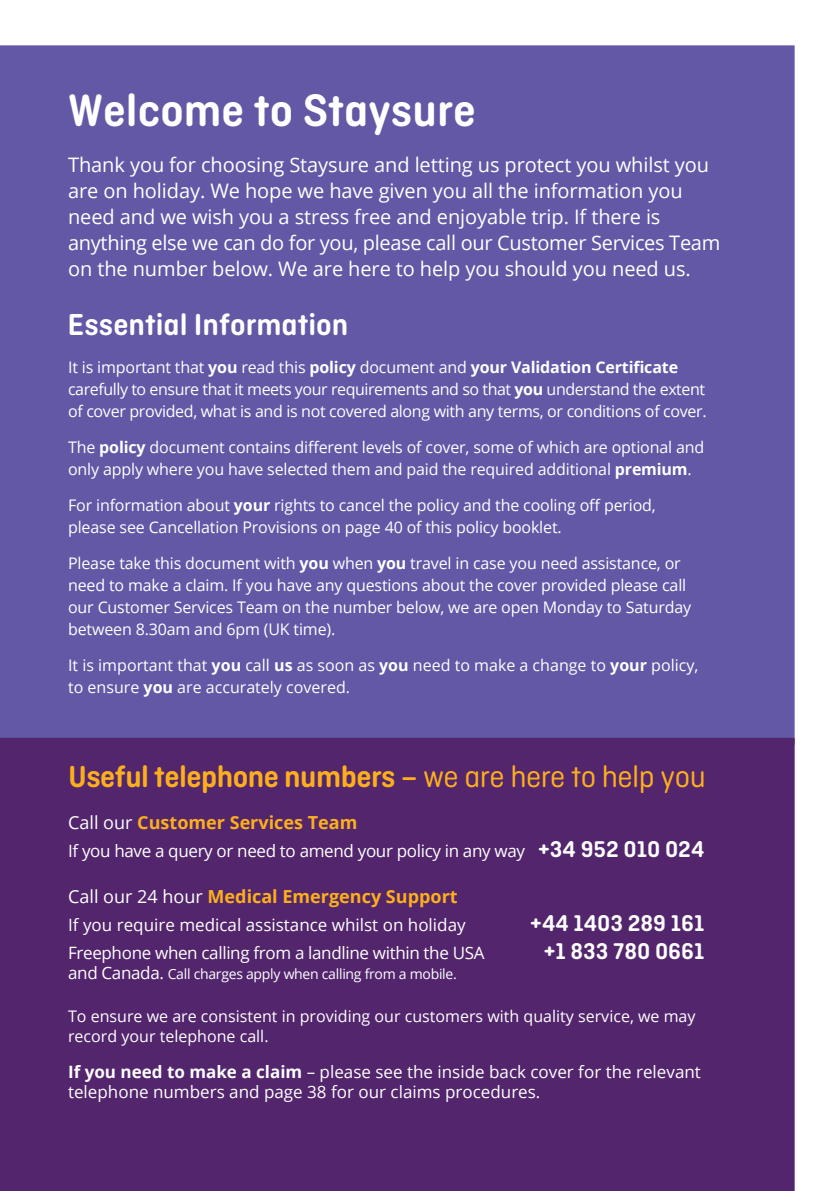
<style>
.page{position:relative;width:840px;height:1191px;background:#fff}
.page>*{position:absolute;margin:0;border:0;box-sizing:border-box;transform-origin:0 0}
.t1{font:600 48px "Ciutadella Rounded";color:#fff}
.t2{font:600 32px "Ciutadella Rounded";letter-spacing:-.015em;color:#fcaf1d}
.t3{font:600 32px "Ciutadella Rounded";color:#fff}
.t4{font:600 24px "Ciutadella Rounded";color:#fff}
.t5{font:20px/26px "Open Sans";letter-spacing:-.005em;color:#fff}
.t6{font:700 18px "Open Sans";color:#fcaf1d}
.t7{font:17px/20.4px "Open Sans";color:#fff}
.t8{font:17px "Open Sans";letter-spacing:-.02em;color:#fff}
.t9{font:16px/22px "Open Sans";letter-spacing:-.01em;color:#fff}
.t10{font:14px "Open Sans";letter-spacing:-.02em;color:#fff}
.s1{font-weight:700}
.s2{font-weight:400}
.s3{font-weight:400;color:#fff}
.s4{font-family:"Ciutadella Rounded";font-weight:600;font-size:24px}
.s5{font-size:17px}
</style>
<div class="page">
<div style="left:0;top:45px;width:794px;height:700px;background:#6258a6"></div>
<div style="left:0;top:738px;width:794px;height:453px;background:#52256d"></div>
<h1 class="t1" style="left:68px;top:83px;width:409px">Welcome to Staysure</h1>
<p class="t5" style="left:68px;top:151px;width:653px">Thank you for choosing Staysure and letting us protect you whilst you are on holiday. We hope we have given you all the information you need and we wish you a stress free and enjoyable trip. If there is anything else we can do for you, please call our Customer Services Team on the number below. We are here to help you should you need us.</p>
<h2 class="t3" style="left:68px;top:306px;width:282px">Essential Information</h2>
<p class="t9" style="left:68px;top:355px;width:639px">It is important that <span class="s1">you</span> read this <span class="s1">policy</span> document and <span class="s1">your Validation Certificate </span>carefully to ensure that it meets your requirements and so that <span class="s1">you</span> understand the extent of cover provided, what is and is not covered along with any terms, or conditions of cover.</p>
<p class="t9" style="left:68px;top:435px;width:637px">The <span class="s1">policy</span> document contains different levels of cover, some of which are optional and only apply where you have selected them and paid the required additional <span class="s1">premium</span>.</p>
<p class="t9" style="left:68px;top:493px;width:589px">For information about <span class="s1">your</span> rights to cancel the policy and the cooling off period, please see Cancellation Provisions on page 40 of this policy booklet.</p>
<p class="t9" style="left:68px;top:551px;width:624px">Please take this document with <span class="s1">you</span> when <span class="s1">you</span> travel in case you need assistance, or need to make a claim. If you have any questions about the cover provided please call our Customer Services Team on the number below, we are open Monday to Saturday between 8.30am and 6pm (UK time).</p>
<p class="t9" style="left:68px;top:653px;width:631px">It is important that <span class="s1">you</span> call <span class="s1">us</span> as soon as <span class="s1">you</span> need to make a change to <span class="s1">your</span> policy, to ensure <span class="s1">you</span> are accurately covered.</p>
<h2 class="t2" style="left:68px;top:758px;width:638px">Useful telephone numbers – <span class="s2">we are here to help you</span></h2>
<p class="t6" style="left:68px;top:809px;width:291px"><span class="s3">Call our</span> Customer Services Team</p>
<p class="t8" style="left:68px;top:839px;width:637px">If you have a query or need to amend your policy in any way <span class="s4">+34 952 010 024</span></p>
<p class="t6" style="left:68px;top:883px;width:391px"><span class="s3">Call our 24 hour</span> Medical Emergency Support</p>
<p class="t7" style="left:68px;top:914px;width:399px">If you require medical assistance whilst on holiday</p>
<h3 class="t4" style="left:530px;top:909px;width:175px">+44 1403 289 161</h3>
<p class="t8" style="left:68px;top:941px;width:417px">Freephone when calling from a landline within the USA</p>
<h3 class="t4" style="left:543px;top:937px;width:162px">+1 833 780 0661</h3>
<p class="t10" style="left:68px;top:964px;width:390px"><span class="s5">and Canada.</span> Call charges apply when calling from a mobile.</p>
<p class="t9" style="left:68px;top:1006px;width:628px;line-height:19.2px">To ensure we are consistent in providing our customers with quality service, we may record your telephone call.</p>
<p class="t7" style="left:68px;top:1061px;width:634px"><span class="s1">If you need to make a claim</span> – please see the inside back cover for the relevant telephone numbers and page 38 for our claims procedures.</p>
</div>
